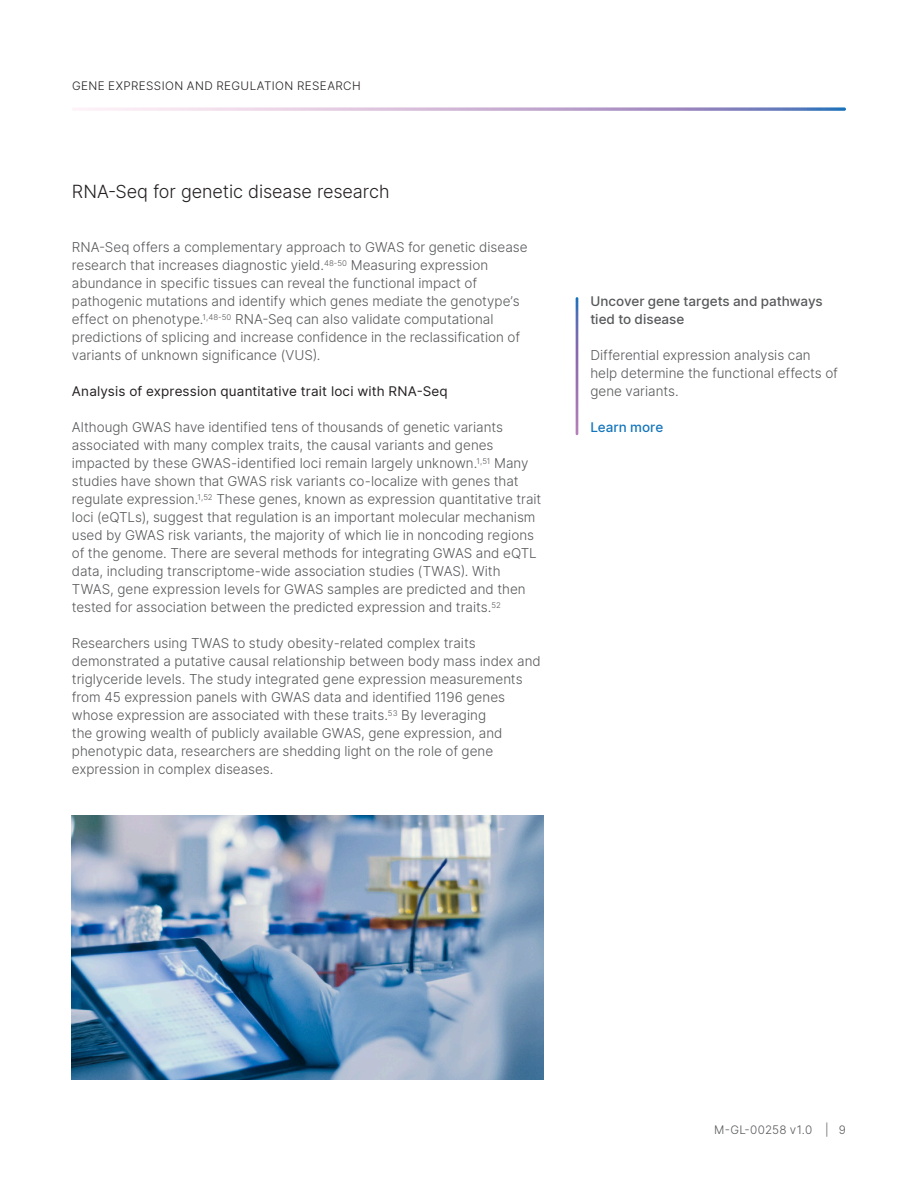
<style>
.page{position:relative;width:918px;height:1188px;background:#fff}
.page>*{position:absolute;margin:0;border:0;box-sizing:border-box;transform-origin:0 0}
.B-Head{font:300 18px "Inter";letter-spacing:-.005em;color:#231f20}
.Body_Copy{font:300 13.5px/18px "Inter";color:#57585a}
.C-Head{font:13.5px "Inter";letter-spacing:.01em;color:#231f20}
.Body_Copy-2{font:500 13.5px/18px "Inter";color:#57585a}
.Body_Copy-3{font:500 13.5px "Inter";color:#1576bd}
.t1{font:300 11.7px "Inter";letter-spacing:.04em;color:#231f20}
.t2{font:300 11.7px "Inter";letter-spacing:.025em;color:#57585a}
</style>
<div class="page">
<svg style="left:72px;top:107px;width:774px;height:4px;background:#cabfdc"></svg>
<svg style="left:576px;top:297px;width:2px;height:138px"></svg>
<img style="left:72px;top:816px;width:471px;height:264px">
<p class="t1" style="left:72px;top:77px;width:290px">GENE EXPRESSION AND REGULATION RESEARCH</p>
<p class="B-Head" style="left:72px;top:179px;width:319px">RNA-Seq for genetic disease research</p>
<p class="Body_Copy" style="left:72px;top:238px;width:457px">RNA-Seq offers a complementary approach to GWAS for genetic disease research that increases diagnostic yield.<sup>48-50</sup> Measuring expression abundance in specific tissues can reveal the functional impact of pathogenic mutations and identify which genes mediate the genotype’s effect on phenotype.<sup>1,48-50</sup> RNA-Seq can also validate computational predictions of splicing and increase confidence in the reclassification of variants of unknown significance (VUS).</p>
<p class="C-Head" style="left:72px;top:381px;width:377px">Analysis of expression quantitative trait loci with RNA‑Seq</p>
<p class="Body_Copy" style="left:72px;top:418px;width:471px">Although GWAS have identified tens of thousands of genetic variants associated with many complex traits, the causal variants and genes impacted by these GWAS-identified loci remain largely unknown.<sup>1,51</sup> Many studies have shown that GWAS risk variants co-localize with genes that regulate expression.<sup>1,52</sup> These genes, known as expression quantitative trait loci (eQTLs), suggest that regulation is an important molecular mechanism used by GWAS risk variants, the majority of which lie in noncoding regions of the genome. There are several methods for integrating GWAS and eQTL data, including transcriptome-wide association studies (TWAS). With TWAS, gene expression levels for GWAS samples are predicted and then tested for association between the predicted expression and traits.<sup>52</sup></p>
<p class="Body_Copy" style="left:72px;top:634px;width:470px">Researchers using TWAS to study obesity-related complex traits demonstrated a putative causal relationship between body mass index and triglyceride levels. The study integrated gene expression measurements from 45 expression panels with GWAS data and identified 1196 genes whose expression are associated with these traits.<sup>53</sup> By leveraging<br>the growing wealth of publicly available GWAS, gene expression, and phenotypic data, researchers are shedding light on the role of gene expression in complex diseases.</p>
<p class="Body_Copy-2" style="left:590px;top:292px;width:234px">Uncover gene targets and pathways tied to disease</p>
<p class="Body_Copy" style="left:590px;top:346px;width:249px">Differential expression analysis can help determine the functional effects of gene variants.</p>
<p class="Body_Copy-3" style="left:590px;top:417px;width:75px">Learn more</p>
<p class="t2" style="left:714px;top:1121px;width:133px">M-GL-00258 v1.0 | 9</p>
</div>
